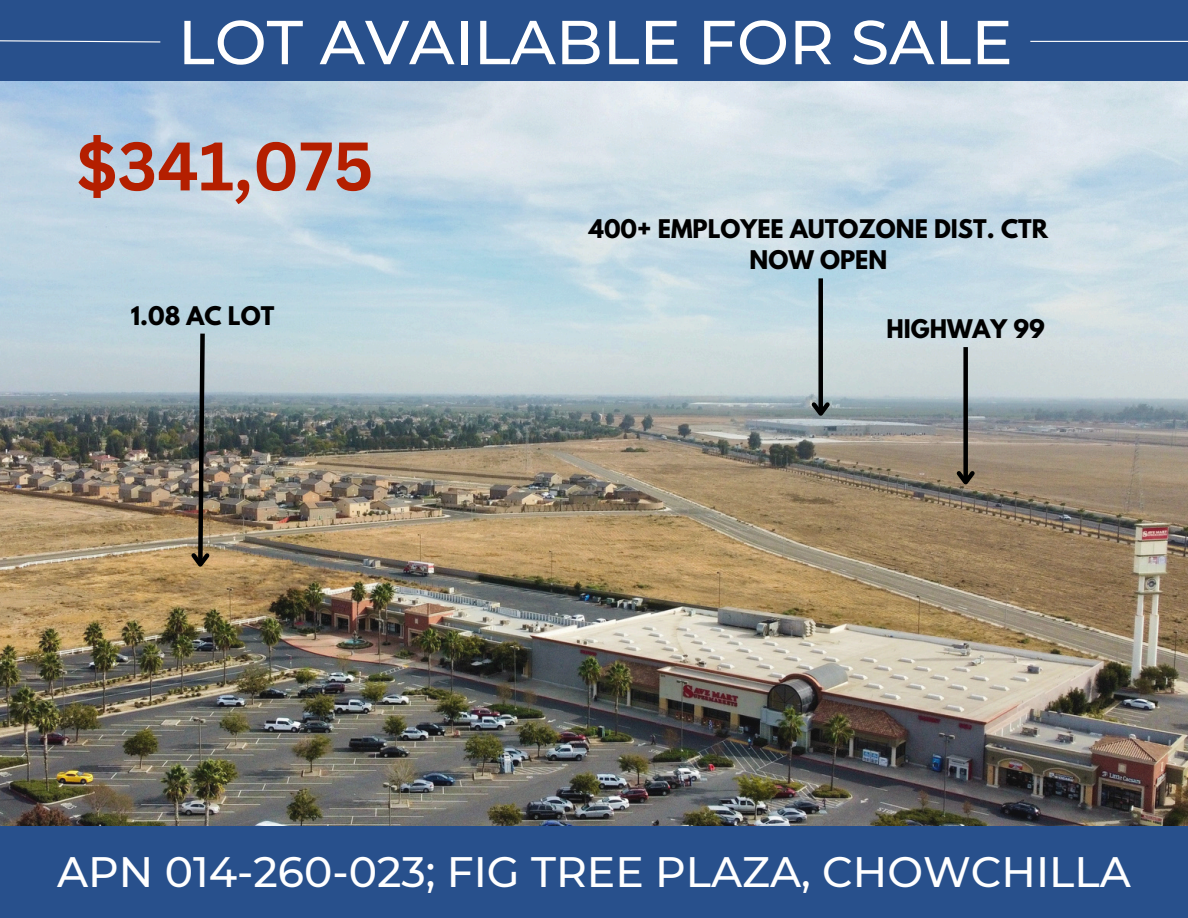
<style>
.page{position:relative;width:1188px;height:918px;background:#fff}
.page>*{position:absolute;margin:0;border:0;box-sizing:border-box;transform-origin:0 0}
.t1{font:700 67.05px "Canva Sans";color:#b41f00}
.t2{font:500 61.95px "Montserrat";color:#fff}
.t3{font:500 42.45px "Montserrat";color:#fff}
.t4{font:700 22.8px "League Spartan";color:#000}
</style>
<div class="page">
<img style="left:0;top:81px;width:1188px;height:745px">
<div style="left:0;top:826px;width:1188px;height:92px;background:#28508c"></div>
<div style="left:0;top:0;width:1188px;height:81px;background:#28508c"></div>
<svg style="left:0;top:40px;width:161px;height:3px"></svg>
<hr style="left:1030px;top:41px;width:158px;height:1px;background:#fff">
<div style="left:963px;top:347px;width:5px;height:135px;background:#000"></div>
<svg style="left:953px;top:467px;width:26px;height:23px"></svg>
<div style="left:818px;top:278px;width:5px;height:136px;background:#000"></div>
<svg style="left:808px;top:398px;width:26px;height:23px"></svg>
<img style="left:187px;top:329px;width:27px;height:243px">
<h1 class="t2" style="left:178px;top:4px;width:836px">LOT AVAILABLE FOR SALE</h1>
<p class="t1" style="left:76px;top:119px;width:299px">$341,075</p>
<p class="t4" style="left:131px;top:304px;width:145px">1.08 AC LOT</p>
<p class="t4" style="left:589px;top:217px;width:461px">400+ EMPLOYEE AUTOZONE DIST. CTR</p>
<p class="t4" style="left:750px;top:249px;width:139px">NOW OPEN</p>
<h2 class="t4" style="left:886px;top:318px;width:160px">HIGHWAY 99</h2>
<p class="t3" style="left:57px;top:846px;width:1075px">APN 014-260-023; FIG TREE PLAZA, CHOWCHILLA</p>
</div>
